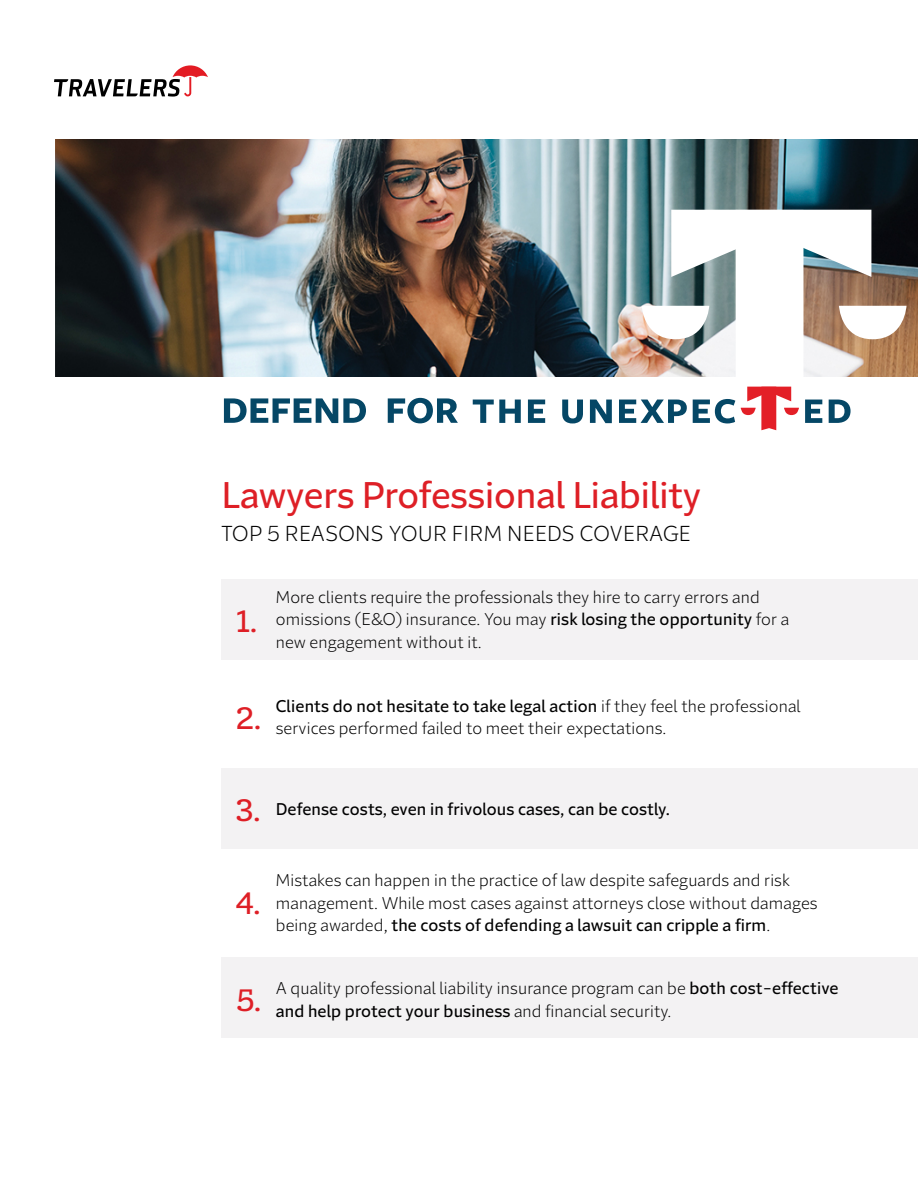
<style>
.page{position:relative;width:918px;height:1188px;background:#fff}
.page>*{position:absolute;margin:0;border:0;box-sizing:border-box;transform-origin:0 0}
.H1__Title{font:36px "Batterson Sans";color:#de1f26}
.H3__Numbers{font:30px "Batterson Slab";color:#de1f26}
.H2__Sub-title{font:300 21px "Batterson Sans";letter-spacing:.02em;color:#000}
.P__Body{font:300 16.5px/22.5px "Batterson Sans";letter-spacing:.01em;color:#000}
.P__Body-2{font:16.5px "Batterson Sans";letter-spacing:.01em;color:#000}
.s1{font-weight:400}
</style>
<div class="page">
<div style="left:221px;top:579px;width:697px;height:81px;background:#f3f2f3"></div>
<div style="left:221px;top:768px;width:697px;height:81px;background:#f3f2f3"></div>
<div style="left:221px;top:957px;width:697px;height:81px;background:#f3f2f3"></div>
<img style="left:55px;top:140px;width:863px;height:237px">
<svg style="left:54px;top:65px;width:154px;height:32px"></svg>
<svg style="left:473px;top:400px;width:48px;height:23px"></svg>
<svg style="left:528px;top:400px;width:17px;height:23px"></svg>
<svg style="left:562px;top:400px;width:21px;height:23px"></svg>
<svg style="left:590px;top:400px;width:22px;height:23px"></svg>
<svg style="left:619px;top:210px;width:288px;height:220px"></svg>
<svg style="left:224px;top:398px;width:234px;height:25px"></svg>
<h1 class="H1__Title" style="left:221px;top:473px;width:481px">Lawyers Professional Liability</h1>
<h2 class="H2__Sub-title" style="left:221px;top:521px;width:471px">TOP 5 REASONS YOUR FIRM NEEDS COVERAGE</h2>
<h3 class="H3__Numbers" style="left:236px;top:602px;width:22px">1.</h3>
<p class="P__Body" style="left:276px;top:586px;width:515px">More clients require the professionals they hire to carry errors and omissions (E&amp;O) insurance. You may <span class="s1">risk losing the opportunity</span> for a new engagement without it.</p>
<h3 class="H3__Numbers" style="left:236px;top:699px;width:26px">2.</h3>
<p class="P__Body" style="left:276px;top:695px;width:526px"><span class="s1">Clients do not hesitate to take legal action</span> if they feel the professional services performed failed to meet their expectations.</p>
<h3 class="H3__Numbers" style="left:236px;top:791px;width:26px">3.</h3>
<p class="P__Body-2" style="left:276px;top:799px;width:395px">Defense costs, even in frivolous cases, can be costly.</p>
<h3 class="H3__Numbers" style="left:236px;top:885px;width:26px">4.</h3>
<p class="P__Body" style="left:276px;top:869px;width:543px">Mistakes can happen in the practice of law despite safeguards and risk management. While most cases against attorneys close without damages being awarded, <span class="s1">the costs of defending a lawsuit can cripple a firm</span>.</p>
<h3 class="H3__Numbers" style="left:236px;top:981px;width:27px">5.</h3>
<p class="P__Body" style="left:276px;top:977px;width:564px">A quality professional liability insurance program can be <span class="s1">both cost-effective and help protect your business</span> and financial security.</p>
</div>
